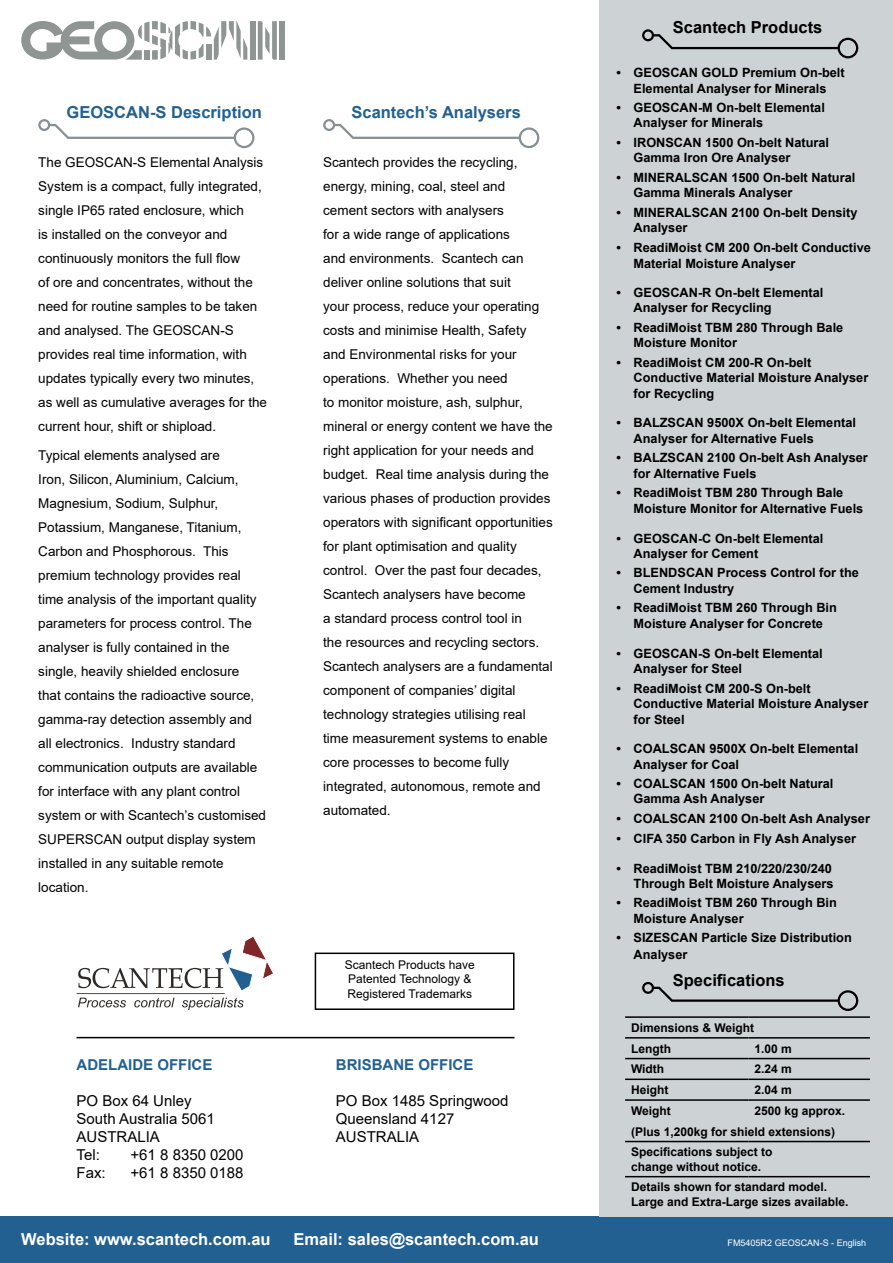
<style>
.page{position:relative;width:893px;height:1263px;background:#fff}
.page>*{position:absolute;margin:0;border:0;box-sizing:border-box;transform-origin:0 0}
.t1{font:700 16.5px "Arial";color:#fff}
.t2{font:700 16.5px "Arial";color:#236092}
.t3{font:700 16.5px "Arial";color:#000}
.t4{font:15px/18px "Arial";color:#000}
.t5{font:700 15px "Arial";color:#236092}
.t6{font:13.5px/24px "Arial";color:#000}
.t7{font:700 12.75px/15.3px "Arial";color:#000}
.t8{font:700 12px/20.7px "Arial";color:#000}
.t9{font:12px/14.4px "Arial";color:#000}
.t10{font:9px "Arial";color:#fff}
</style>
<div class="page">
<div style="left:0;top:1216px;width:893px;height:47px;background:#236092"></div>
<div style="left:600px;top:0;width:293px;height:1216px;background:#cdd2d5"></div>
<svg style="left:78px;top:998px;width:48px;height:9px"></svg>
<svg style="left:134px;top:998px;width:41px;height:9px"></svg>
<svg style="left:182px;top:998px;width:62px;height:12px"></svg>
<svg style="left:78px;top:936px;width:195px;height:55px"></svg>
<hr style="left:77px;top:993px;width:148px;height:1px;background:#2d2a26">
<div style="left:315px;top:952px;width:199px;height:58px;border:2px solid #000"></div>
<svg style="left:642px;top:29px;width:216px;height:29px"></svg>
<svg style="left:323px;top:119px;width:216px;height:29px"></svg>
<svg style="left:38px;top:119px;width:216px;height:29px"></svg>
<hr style="left:77px;top:1037px;width:437px;height:1px;background:#000">
<svg style="left:642px;top:982px;width:216px;height:29px"></svg>
<hr style="left:625px;top:1058px;width:123px;height:1px;background:#000">
<hr style="left:748px;top:1058px;width:122px;height:1px;background:#000">
<hr style="left:625px;top:1078px;width:123px;height:2px;background:#000">
<hr style="left:748px;top:1078px;width:122px;height:2px;background:#000">
<hr style="left:625px;top:1099px;width:123px;height:2px;background:#000">
<hr style="left:748px;top:1099px;width:122px;height:2px;background:#000">
<hr style="left:625px;top:1141px;width:123px;height:1px;background:#000">
<hr style="left:748px;top:1141px;width:122px;height:1px;background:#000">
<hr style="left:625px;top:1176px;width:123px;height:1px;background:#000">
<hr style="left:748px;top:1176px;width:122px;height:1px;background:#000">
<hr style="left:625px;top:1016px;width:123px;height:2px;background:#000">
<hr style="left:748px;top:1016px;width:122px;height:2px;background:#000">
<hr style="left:625px;top:1037px;width:123px;height:1px;background:#000">
<hr style="left:748px;top:1037px;width:122px;height:1px;background:#000">
<div style="left:250px;top:21px;width:5px;height:39px;background:#8f9593"></div>
<svg style="left:258px;top:21px;width:19px;height:39px"></svg>
<div style="left:279px;top:21px;width:6px;height:39px;background:#8f9593"></div>
<svg style="left:21px;top:21px;width:226px;height:39px"></svg>
<p class="t2" style="left:67px;top:101px;width:197px">GEOSCAN-S Description</p>
<p class="t2" style="left:351px;top:101px;width:171px">Scantech’s Analysers</p>
<p class="t6" style="left:38px;top:150px;width:230px">The GEOSCAN-S Elemental Analysis System is a compact, fully integrated, single IP65 rated enclosure, which<br>is installed on the conveyor and continuously monitors the full flow<br>of ore and concentrates, without the need for routine samples to be taken and analysed. The GEOSCAN-S provides real time information, with updates typically every two minutes, as well as cumulative averages for the current hour, shift or shipload.</p>
<p class="t6" style="left:38px;top:443px;width:229px">Typical elements analysed are<br>Iron, Silicon, Aluminium, Calcium, Magnesium, Sodium, Sulphur, Potassium, Manganese, Titanium, Carbon and Phosphorous. This premium technology provides real time analysis of the important quality parameters for process control. The analyser is fully contained in the single, heavily shielded enclosure<br>that contains the radioactive source, gamma-ray detection assembly and all electronics. Industry standard communication outputs are available for interface with any plant control system or with Scantech’s customised SUPERSCAN output display system installed in any suitable remote location.</p>
<p class="t6" style="left:323px;top:150px;width:231px">Scantech provides the recycling, energy, mining, coal, steel and cement sectors with analysers<br>for a wide range of applications<br>and environments. Scantech can deliver online solutions that suit<br>your process, reduce your operating costs and minimise Health, Safety<br>and Environmental risks for your operations. Whether you need<br>to monitor moisture, ash, sulphur, mineral or energy content we have the right application for your needs and budget. Real time analysis during the various phases of production provides operators with significant opportunities for plant optimisation and quality control. Over the past four decades, Scantech analysers have become<br>a standard process control tool in<br>the resources and recycling sectors.<br>Scantech analysers are a fundamental component of companies’ digital technology strategies utilising real time measurement systems to enable core processes to become fully integrated, autonomous, remote and automated.</p>
<p class="t5" style="left:77px;top:1054px;width:137px">ADELAIDE OFFICE</p>
<p class="t4" style="left:77px;top:1091px;width:140px">PO Box 64 Unley<br>South Australia 5061<br>AUSTRALIA<br>Tel:</p>
<p class="t4" style="left:131px;top:1145px;width:115px">+61 8 8350 0200</p>
<p class="t4" style="left:77px;top:1163px;width:31px">Fax:</p>
<p class="t4" style="left:131px;top:1163px;width:115px">+61 8 8350 0188</p>
<p class="t9" style="left:345px;top:957px;width:132px">Scantech Products have<br>Patented Technology &amp;<br>Registered Trademarks</p>
<p class="t5" style="left:336px;top:1054px;width:139px">BRISBANE OFFICE</p>
<p class="t4" style="left:336px;top:1092px;width:174px">PO Box 1485 Springwood<br>Queensland 4127<br>AUSTRALIA</p>
<p class="t3" style="left:673px;top:16px;width:151px">Scantech Products</p>
<p class="t7" style="left:617px;top:65px;width:230px;text-align:center">• GEOSCAN GOLD Premium On-belt<br>Elemental Analyser for Minerals</p>
<p class="t7" style="left:634px;top:100px;width:193px;text-indent:-17px">• GEOSCAN-M On-belt Elemental<br>Analyser for Minerals</p>
<p class="t7" style="left:634px;top:135px;width:197px;text-indent:-17px">• IRONSCAN 1500 On-belt Natural<br>Gamma Iron Ore Analyser</p>
<p class="t7" style="left:634px;top:170px;width:223px;text-indent:-17px">• MINERALSCAN 1500 On-belt Natural<br>Gamma Minerals Analyser</p>
<p class="t7" style="left:634px;top:205px;width:225px;text-indent:-17px">• MINERALSCAN 2100 On-belt Density<br>Analyser</p>
<p class="t7" style="left:634px;top:239px;width:239px;line-height:16.2px;text-indent:-17px">• ReadiMoist CM 200 On-belt Conductive<br>Material Moisture Analyser</p>
<p class="t7" style="left:634px;top:285px;width:191px;text-indent:-17px">• GEOSCAN-R On-belt Elemental<br>Analyser for Recycling</p>
<p class="t7" style="left:634px;top:320px;width:211px;text-indent:-17px">• ReadiMoist TBM 280 Through Bale<br>Moisture Monitor</p>
<p class="t7" style="left:634px;top:354px;width:236px;line-height:15.8px;text-indent:-17px">• ReadiMoist CM 200-R On-belt<br>Conductive Material Moisture Analyser for Recycling</p>
<p class="t7" style="left:634px;top:415px;width:224px;text-indent:-17px">• BALZSCAN 9500X On-belt Elemental<br>Analyser for Alternative Fuels</p>
<p class="t7" style="left:634px;top:450px;width:236px;text-indent:-17px">• BALZSCAN 2100 On-belt Ash Analyser for Alternative Fuels</p>
<p class="t7" style="left:634px;top:485px;width:231px;line-height:16.2px;text-indent:-17px">• ReadiMoist TBM 280 Through Bale<br>Moisture Monitor for Alternative Fuels</p>
<p class="t7" style="left:634px;top:530px;width:191px;text-indent:-17px">• GEOSCAN-C On-belt Elemental<br>Analyser for Cement</p>
<p class="t7" style="left:634px;top:565px;width:227px;text-indent:-17px">• BLENDSCAN Process Control for the<br>Cement Industry</p>
<p class="t7" style="left:617px;top:600px;width:222px;line-height:16.2px;text-align:center">• ReadiMoist TBM 260 Through Bin<br>Moisture Analyser for Concrete</p>
<p class="t7" style="left:634px;top:646px;width:191px;text-indent:-17px">• GEOSCAN-S On-belt Elemental<br>Analyser for Steel</p>
<p class="t7" style="left:634px;top:680px;width:236px;line-height:15.8px;text-indent:-17px">• ReadiMoist CM 200-S On-belt<br>Conductive Material Moisture Analyser for Steel</p>
<p class="t7" style="left:634px;top:741px;width:226px;text-indent:-17px">• COALSCAN 9500X On-belt Elemental<br>Analyser for Coal</p>
<p class="t7" style="left:634px;top:776px;width:201px;text-indent:-17px">• COALSCAN 1500 On-belt Natural<br>Gamma Ash Analyser</p>
<p class="t7" style="left:617px;top:811px;width:255px">• COALSCAN 2100 On-belt Ash Analyser</p>
<p class="t7" style="left:617px;top:831px;width:241px">• CIFA 350 Carbon in Fly Ash Analyser</p>
<p class="t7" style="left:617px;top:861px;width:219px;text-align:right">• ReadiMoist TBM 210/220/230/240<br>Through Belt Moisture Analysers</p>
<p class="t7" style="left:634px;top:895px;width:205px;text-indent:-17px">• ReadiMoist TBM 260 Through Bin<br>Moisture Analyser</p>
<p class="t7" style="left:634px;top:930px;width:220px;line-height:16.2px;text-indent:-17px">• SIZESCAN Particle Size Distribution<br>Analyser</p>
<p class="t3" style="left:673px;top:968px;width:113px">Specifications</p>
<p class="t8" style="left:631px;top:1017px;width:125px">Dimensions &amp; Weight<br>Length</p>
<p class="t8" style="left:754px;top:1038px;width:39px">1.00 m</p>
<p class="t8" style="left:631px;top:1059px;width:35px">Width</p>
<p class="t8" style="left:754px;top:1059px;width:39px">2.24 m</p>
<p class="t8" style="left:631px;top:1079px;width:39px">Height</p>
<p class="t8" style="left:754px;top:1079px;width:39px">2.04 m</p>
<p class="t8" style="left:631px;top:1100px;width:41px">Weight</p>
<p class="t8" style="left:631px;top:1100px;width:216px;text-indent:123px">2500 kg approx. (Plus 1,200kg for shield extensions)<br>Specifications subject to</p>
<p class="t8" style="left:631px;top:1156px;width:198px">change without notice.<br>Details shown for standard model.</p>
<p class="t8" style="left:631px;top:1191px;width:219px">Large and Extra-Large sizes available.</p>
<p class="t1" style="left:21px;top:1228px;width:251px">Website: www.scantech.com.au</p>
<p class="t1" style="left:294px;top:1228px;width:247px">Email: sales@scantech.com.au</p>
<p class="t10" style="left:728px;top:1236px;width:140px">FM5405R2 GEOSCAN-S - English</p>
</div>
